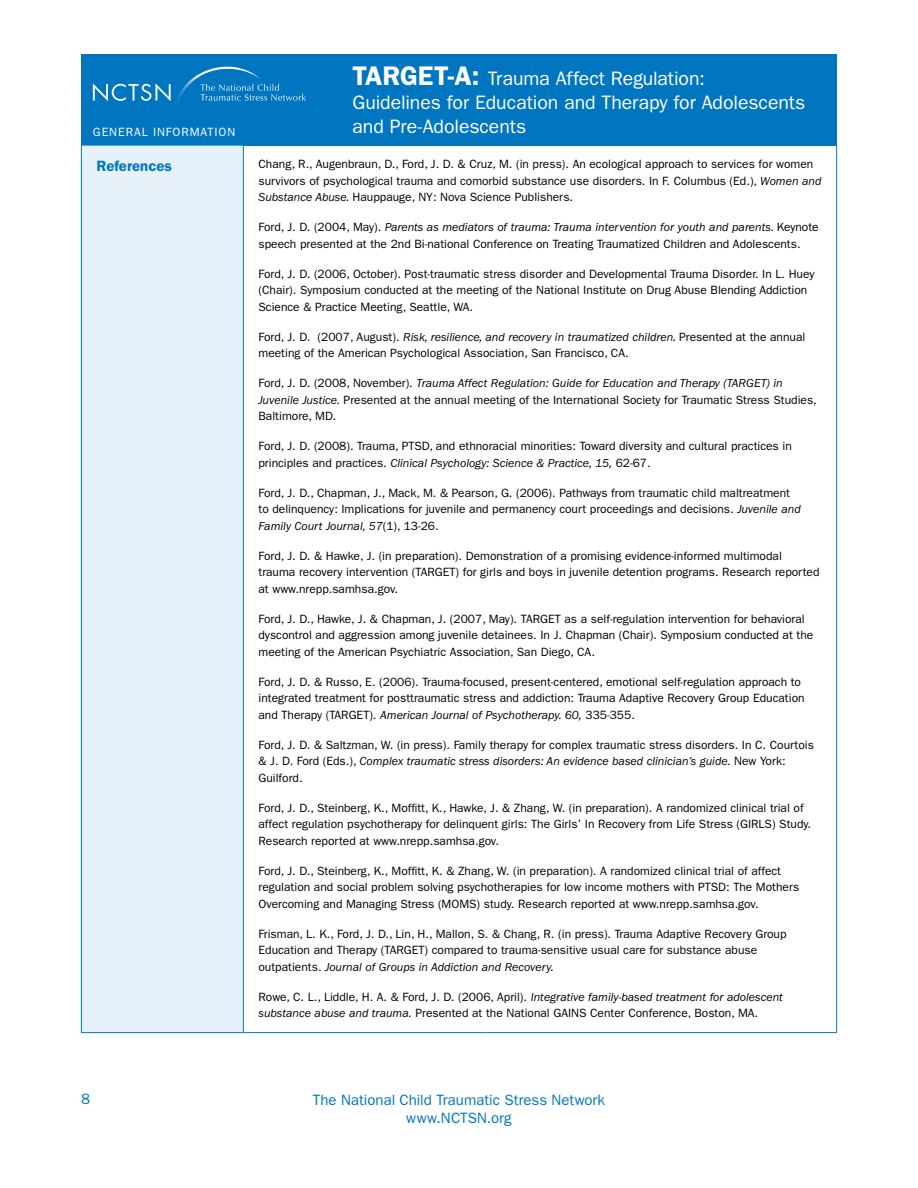
<style>
.page{position:relative;width:918px;height:1188px;background:#fff}
.page>*{position:absolute;margin:0;border:0;box-sizing:border-box;transform-origin:0 0}
.t1{font:19.5px/24px "ITC Franklin Gothic Std";letter-spacing:-.005em;color:#fff}
.t2{font:15px/18px "ITC Franklin Gothic Std";color:#0076c0;text-align:center}
.t3{font:600 15px "ITC Franklin Gothic Std";color:#0076c0}
.t4{font:12px/16.5px "ITC Franklin Gothic Std";color:#000}
.t5{font:12px "ITC Franklin Gothic Std";letter-spacing:.075em;color:#fff}
.s1{font-weight:600;font-size:27px}
.s2{font-style:italic}
</style>
<div class="page">
<div style="left:81px;top:54px;width:756px;height:92px;background:#0076c0"></div>
<svg style="left:93px;top:66px;width:213px;height:36px"></svg>
<div style="left:81px;top:145px;width:162px;height:888px;background:#e6f1f9"></div>
<hr style="left:81px;top:145px;width:162px;height:1px;background:#0076c0">
<hr style="left:81px;top:145px;width:1px;height:887px;background:#0076c0">
<hr style="left:243px;top:145px;width:1px;height:887px;background:#0076c0">
<hr style="left:836px;top:145px;width:1px;height:887px;background:#0076c0">
<hr style="left:81px;top:1032px;width:162px;height:1px;background:#0076c0">
<hr style="left:243px;top:1032px;width:245px;height:1px;background:#0076c0">
<hr style="left:488px;top:1032px;width:349px;height:1px;background:#0076c0">
<h1 class="t1" style="left:352px;top:67px;width:454px"><span class="s1">TARGET-A:</span> Trauma Affect Regulation:<br>Guidelines for Education and Therapy for Adolescents</h1>
<h1 class="t1" style="left:352px;top:91px;width:246px"><span class="s1">NAME:</span> Name Spelled Out</h1>
<p class="t5" style="left:93px;top:125px;width:144px">GENERAL INFORMATION</p>
<h1 class="t1" style="left:352px;top:115px;width:175px">and Pre-Adolescents</h1>
<p class="t3" style="left:96px;top:157px;width:77px">References</p>
<p class="t4" style="left:258px;top:156px;width:565px">Chang, R., Augenbraun, D., Ford, J. D. &amp; Cruz, M. (in press). An ecological approach to services for women survivors of psychological trauma and comorbid substance use disorders. In F. Columbus (Ed.), <span class="s2">Women and<br>Substance Abuse.</span> Hauppauge, NY: Nova Science Publishers.</p>
<p class="t4" style="left:258px;top:219px;width:562px">Ford, J. D. (2004, May). <span class="s2">Parents as mediators of trauma: Trauma intervention for youth and parents.</span> Keynote speech presented at the 2nd Bi-national Conference on Treating Traumatized Children and Adolescents.</p>
<p class="t4" style="left:258px;top:266px;width:557px">Ford, J. D. (2006, October). Post-traumatic stress disorder and Developmental Trauma Disorder. In L. Huey (Chair). Symposium conducted at the meeting of the National Institute on Drug Abuse Blending Addiction<br>Science &amp; Practice Meeting, Seattle, WA.</p>
<p class="t4" style="left:258px;top:329px;width:548px">Ford, J. D. (2007, August). <span class="s2">Risk, resilience, and recovery in traumatized children.</span> Presented at the annual meeting of the American Psychological Association, San Francisco, CA.</p>
<p class="t4" style="left:258px;top:375px;width:560px">Ford, J. D. (2008, November). <span class="s2">Trauma Affect Regulation: Guide for Education and Therapy (TARGET) in<br>Juvenile Justice.</span> Presented at the annual meeting of the International Society for Traumatic Stress Studies,<br>Baltimore, MD.</p>
<p class="t4" style="left:258px;top:438px;width:535px">Ford, J. D. (2008). Trauma, PTSD, and ethnoracial minorities: Toward diversity and cultural practices in principles and practices. <span class="s2">Clinical Psychology: Science &amp; Practice, 15,</span> 62-67.</p>
<p class="t4" style="left:258px;top:485px;width:544px">Ford, J. D., Chapman, J., Mack, M. &amp; Pearson, G. (2006). Pathways from traumatic child maltreatment to delinquency: Implications for juvenile and permanency court proceedings and decisions. <span class="s2">Juvenile and<br>Family Court Journal, 57</span>(1), 13-26.</p>
<p class="t4" style="left:258px;top:548px;width:563px">Ford, J. D. &amp; Hawke, J. (in preparation). Demonstration of a promising evidence-informed multimodal trauma recovery intervention (TARGET) for girls and boys in juvenile detention programs. Research reported at www.nrepp.samhsa.gov.</p>
<p class="t4" style="left:258px;top:611px;width:556px">Ford, J. D., Hawke, J. &amp; Chapman, J. (2007, May). TARGET as a self-regulation intervention for behavioral dyscontrol and aggression among juvenile detainees. In J. Chapman (Chair). Symposium conducted at the meeting of the American Psychiatric Association, San Diego, CA.</p>
<p class="t4" style="left:258px;top:674px;width:548px">Ford, J. D. &amp; Russo, E. (2006). Trauma-focused, present-centered, emotional self-regulation approach to integrated treatment for posttraumatic stress and addiction: Trauma Adaptive Recovery Group Education and Therapy (TARGET). <span class="s2">American Journal of Psychotherapy. 60,</span> 335-355.</p>
<p class="t4" style="left:258px;top:737px;width:557px">Ford, J. D. &amp; Saltzman, W. (in press). Family therapy for complex traumatic stress disorders. In C. Courtois &amp; J. D. Ford (Eds.), <span class="s2">Complex traumatic stress disorders: An evidence based clinician’s guide.</span> New York:<br>Guilford.</p>
<p class="t4" style="left:258px;top:800px;width:554px">Ford, J. D., Steinberg, K., Moffitt, K., Hawke, J. &amp; Zhang, W. (in preparation). A randomized clinical trial of affect regulation psychotherapy for delinquent girls: The Girls’ In Recovery from Life Stress (GIRLS) Study.<br>Research reported at www.nrepp.samhsa.gov.</p>
<p class="t4" style="left:258px;top:863px;width:542px">Ford, J. D., Steinberg, K., Moffitt, K. &amp; Zhang, W. (in preparation). A randomized clinical trial of affect regulation and social problem solving psychotherapies for low income mothers with PTSD: The Mothers<br>Overcoming and Managing Stress (MOMS) study. Research reported at www.nrepp.samhsa.gov.</p>
<p class="t4" style="left:258px;top:926px;width:530px">Frisman, L. K., Ford, J. D., Lin, H., Mallon, S. &amp; Chang, R. (in press). Trauma Adaptive Recovery Group<br>Education and Therapy (TARGET) compared to trauma-sensitive usual care for substance abuse outpatients. <span class="s2">Journal of Groups in Addiction and Recovery.</span></p>
<p class="t4" style="left:258px;top:989px;width:526px">Rowe, C. L., Liddle, H. A. &amp; Ford, J. D. (2006, April). <span class="s2">Integrative family-based treatment for adolescent substance abuse and trauma.</span> Presented at the National GAINS Center Conference, Boston, MA.</p>
<p class="t2" style="left:81px;top:1090px;width:10px">8</p>
<p class="t2" style="left:313px;top:1091px;width:294px">The National Child Traumatic Stress Network www.NCTSN.org</p>
</div>
